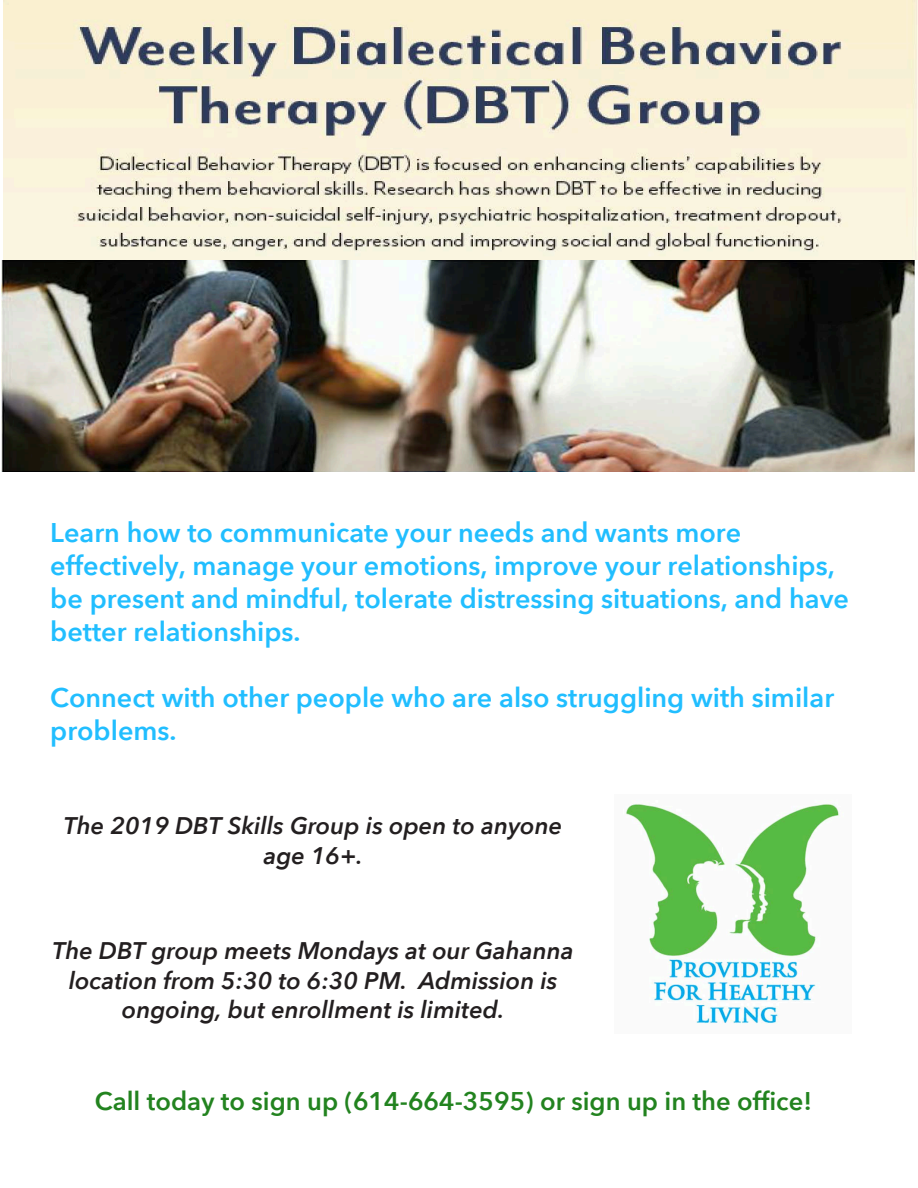
<style>
.page{position:relative;width:918px;height:1188px;background:#fff}
.page>*{position:absolute;margin:0;border:0;box-sizing:border-box;transform-origin:0 0}
.t1{font:600 27px/33px "Avenir Next";color:#21beff}
.t2{font:600 25.5px "Avenir Next";color:#22831f}
.t3{font:italic 600 24px/29.4px "Avenir Next";color:#231f20;text-align:center}
</style>
<div class="page">
<img style="left:625px;top:803px;width:215px;height:221px">
<img style="left:4px;top:1px;width:913px;height:259px">
<img style="left:2px;top:261px;width:913px;height:211px">
<p class="t1" style="left:50px;top:515px;width:800px">Learn how to communicate your needs and wants more effectively, manage your emotions, improve your relationships, be present and mindful, tolerate distressing situations, and have better relationships.</p>
<p class="t1" style="left:50px;top:680px;width:785px">Connect with other people who are also struggling with similar problems.</p>
<p class="t3" style="left:64px;top:810px;width:500px">The 2019 DBT Skills Group is open to anyone age 16+.</p>
<p class="t3" style="left:53px;top:936px;width:523px">The DBT group meets Mondays at our Gahanna location from 5:30 to 6:30 PM. Admission is ongoing, but enrollment is limited.</p>
<p class="t2" style="left:95px;top:1080px;width:719px">Call today to sign up (614-664-3595) or sign up in the office!</p>
</div>
